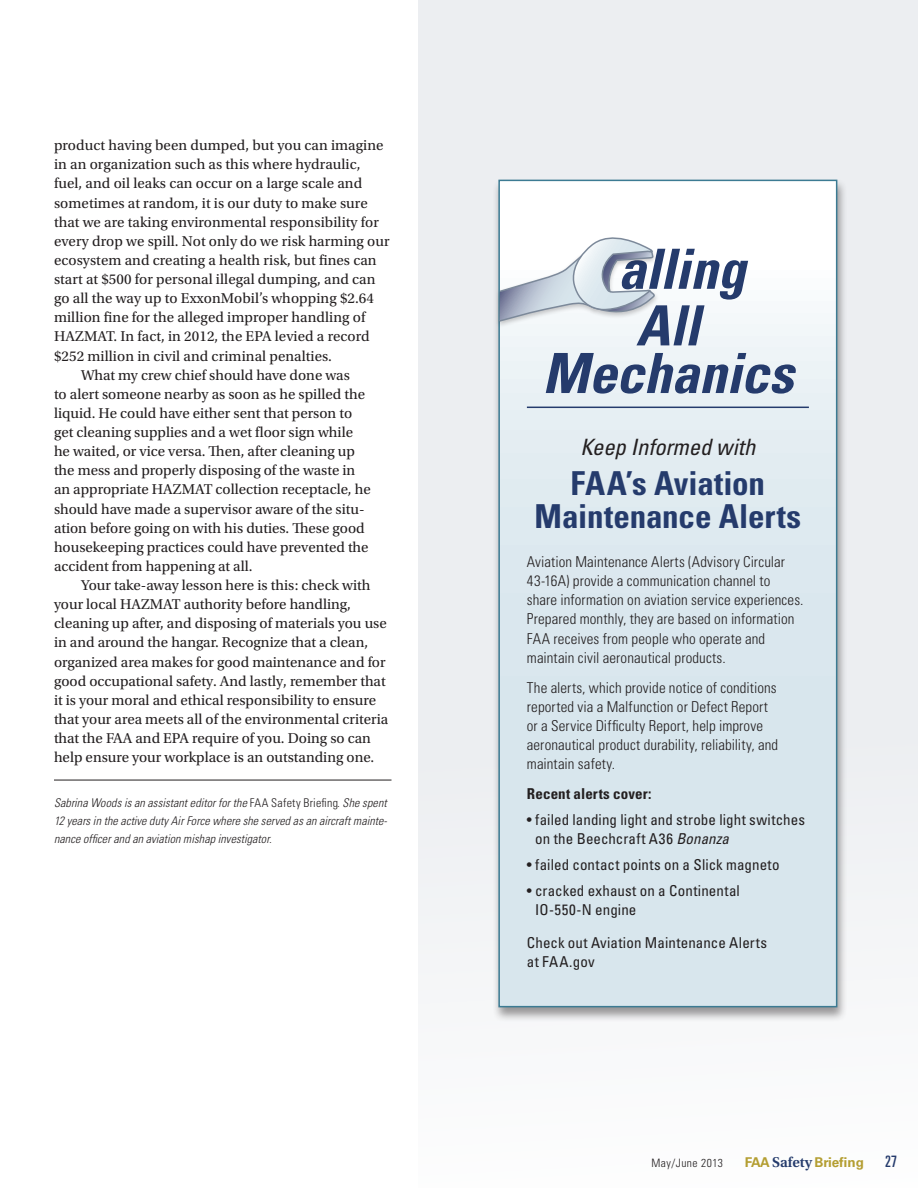
<style>
.page{position:relative;width:918px;height:1188px;background:#fff}
.page>*{position:absolute;margin:0;border:0;box-sizing:border-box;transform-origin:0 0}
.text{font:italic 700 condensed 55.5px/56.6px "Univers LT Std";letter-spacing:-.005em;color:#253b6c;text-align:center}
.text-2{font:700 condensed 33px/33px "Univers LT Std";letter-spacing:-.005em;color:#253b6c;text-align:center}
.text-3{font:italic condensed 22.5px "Univers LT Std";color:#231f20}
.t1{font:ultra-condensed 15.75px "Univers LT Std";color:#253b6c}
.body1{font:15px/19.2px "Utopia Std";color:#231f20}
.text-4{font:300 condensed 15px/19.2px "Univers LT Std";letter-spacing:.005em;color:#231f20}
.text-5{font:condensed 15px/19.2px "Univers LT Std";letter-spacing:.01em;color:#231f20}
.text-6{font:700 condensed 15px "Univers LT Std";letter-spacing:.01em;color:#231f20}
.t2{font:700 13.5px "Univers LT Std";color:#b49e32}
.end_of_article_text{font:italic 300 condensed 12px/18px "Univers LT Std";letter-spacing:.005em;color:#231f20;text-align:justify}
.t3{font:300 condensed 11.55px "Univers LT Std";letter-spacing:.04em;color:#231f20}
.s1{font-style:normal}
.s2{font-style:italic}
.s3{font-family:"Utopia Std";font-weight:600;font-size:15px;color:#253b6c}
</style>
<div class="page">
<div style="left:418px;top:0;width:500px;height:1188px;background:linear-gradient(to right,#f2f3f5,#f2f3f5)"></div>
<div style="left:492px;top:178px;width:356px;height:844px;background:#231f20;opacity:.45"></div>
<div style="left:499px;top:180px;width:338px;height:827px;background:linear-gradient(to bottom,#f7f9fb,#cedfe8)"></div>
<hr style="left:527px;top:407px;width:282px;height:1px;background:#253b6c">
<div style="left:498px;top:180px;width:339px;height:827px;border:2px solid #3c7b93"></div>
<div style="left:495px;top:253px;width:106px;height:76px;background:#231f20;opacity:.25"></div>
<svg style="left:498px;top:230px;width:160px;height:93px"></svg>
<hr style="left:54px;top:780px;width:338px;height:1px;background:#231f20">
<p class="body1" style="left:54px;top:136px;width:337px">product having been dumped, but you can imagine in an organization such as this where hydraulic, fuel, and oil leaks can occur on a large scale and sometimes at random, it is our duty to make sure that we are taking environmental responsibility for every drop we spill. Not only do we risk harming our ecosystem and creating a health risk, but fines can start at $500 for personal illegal dumping, and can go all the way up to ExxonMobil’s whopping $2.64 million fine for the alleged improper handling of HAZMAT. In fact, in 2012, the EPA levied a record $252 million in civil and criminal penalties.</p>
<p class="body1" style="left:54px;top:366px;width:318px;text-indent:27px">What my crew chief should have done was<br>to alert someone nearby as soon as he spilled the liquid. He could have either sent that person to get cleaning supplies and a wet floor sign while he waited, or vice versa. Then, after cleaning up the mess and properly disposing of the waste in an appropriate HAZMAT collection receptacle, he should have made a supervisor aware of the situ&shy;ation before going on with his duties. These good housekeeping practices could have prevented the accident from happening at all.</p>
<p class="body1" style="left:54px;top:576px;width:336px;text-indent:27px">Your take-away lesson here is this: check with your local HAZMAT authority before handling, cleaning up after, and disposing of materials you use in and around the hangar. Recognize that a clean, organized area makes for good maintenance and for good occupational safety. And lastly, remember that it is your moral and ethical responsibility to ensure that your area meets all of the environmental criteria that the FAA and EPA require of you. Doing so can help ensure your workplace is an outstanding one.</p>
<p class="end_of_article_text" style="left:54px;top:794px;width:335px">Sabrina Woods is an assistant editor for the <span class="s1">FAA Safety Briefing</span>. She spent 12 years in the active duty Air Force where she served as an aircraft mainte&shy;nance officer and an aviation mishap investigator.</p>
<p class="text" style="left:618px;top:241px;width:129px">alling<br>All</p>
<p class="text" style="left:542px;top:345px;width:253px">Mechanics</p>
<p class="text-3" style="left:580px;top:433px;width:176px">Keep Informed with</p>
<p class="text-2" style="left:535px;top:466px;width:268px">FAA’s Aviation<br>Maintenance Alerts</p>
<p class="text-4" style="left:527px;top:552px;width:278px">Aviation Maintenance Alerts (Advisory Circular 43-16A) provide a communication channel to share information on aviation service experiences.<br>Prepared monthly, they are based on information FAA receives from people who operate and maintain civil aeronautical products.</p>
<p class="text-4" style="left:527px;top:678px;width:253px">The alerts, which provide notice of conditions reported via a Malfunction or Defect Report or a Service Difficulty Report, help improve aeronautical product durability, reliability, and maintain safety.</p>
<p class="text-6" style="left:527px;top:784px;width:126px">Recent alerts cover:</p>
<p class="text-5" style="left:535px;top:810px;width:271px;text-indent:-8px">• failed landing light and strobe light switches on the Beechcraft A36 <span class="s2">Bonanza</span></p>
<p class="text-5" style="left:527px;top:855px;width:254px">• failed contact points on a Slick magneto</p>
<p class="text-5" style="left:535px;top:881px;width:206px;text-indent:-8px">• cracked exhaust on a Continental<br>IO-550-N engine</p>
<p class="text-5" style="left:527px;top:932px;width:242px">Check out Aviation Maintenance Alerts at FAA.gov</p>
<p class="t3" style="left:651px;top:1156px;width:73px">May/June 2013</p>
<p class="t2" style="left:745px;top:1154px;width:121px">FAA <span class="s3">Safety</span> Briefing</p>
<p class="t1" style="left:885px;top:1152px;width:13px">27</p>
</div>
